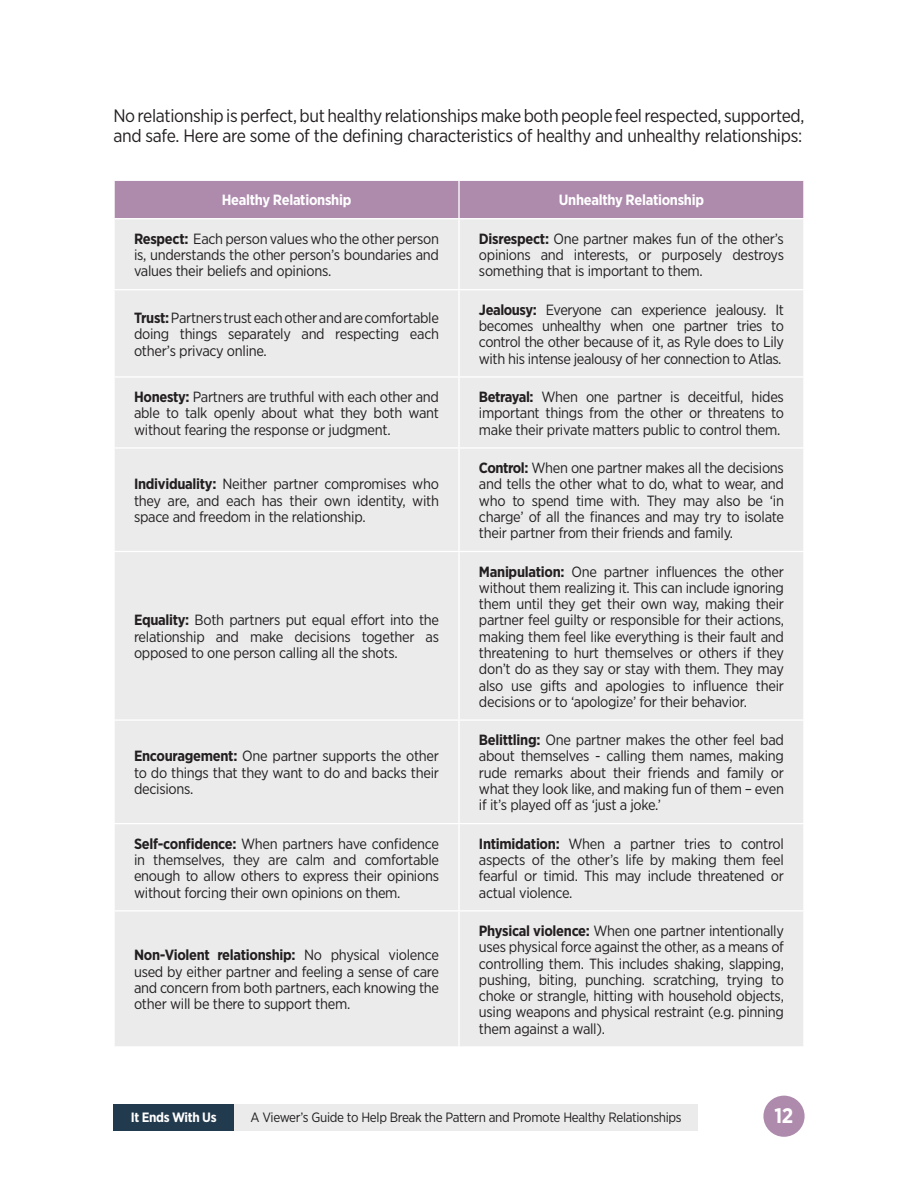
<style>
.page{position:relative;width:918px;height:1188px;background:#fff}
.page>*{position:absolute;margin:0;border:0;box-sizing:border-box;transform-origin:0 0}
.t1{font:700 21px "Gotham Narrow";color:#fff}
.t2{font:18px/19.5px "Gotham Narrow";letter-spacing:-.02em;color:#231f20}
.t3{font:14.85px/16.2px "Gotham Narrow";letter-spacing:-.02em;color:#231f20;text-align:justify}
.t4{font:700 14.85px "Gotham Narrow";letter-spacing:-.02em;color:#fff}
.t5{font:13.5px "Gotham Narrow";letter-spacing:-.025em;color:#231f20}
.t6{font:700 13.5px "Gotham Narrow";letter-spacing:-.025em;color:#fff}
.s1{font-weight:700}
</style>
<div class="page">
<div style="left:763px;top:1096px;width:42px;height:41px;background:#ae8bad;border-radius:50%"></div>
<div style="left:234px;top:1104px;width:464px;height:27px;background:#ebebeb"></div>
<div style="left:113px;top:1104px;width:121px;height:27px;background:#223a4d"></div>
<div style="left:115px;top:181px;width:688px;height:37px;background:#ae8bad"></div>
<div style="left:114px;top:219px;width:345px;height:71px;background:#ebebec"></div>
<div style="left:459px;top:219px;width:345px;height:71px;background:#ebebec"></div>
<div style="left:115px;top:290px;width:343px;height:429px;background:#ebebec"></div>
<div style="left:460px;top:290px;width:343px;height:429px;background:#ebebec"></div>
<div style="left:114px;top:720px;width:345px;height:104px;background:#ebebec"></div>
<div style="left:459px;top:720px;width:345px;height:104px;background:#ebebec"></div>
<div style="left:114px;top:824px;width:345px;height:87px;background:#ebebec"></div>
<div style="left:459px;top:824px;width:345px;height:87px;background:#ebebec"></div>
<div style="left:114px;top:911px;width:345px;height:136px;background:#ebebec"></div>
<div style="left:459px;top:911px;width:345px;height:136px;background:#ebebec"></div>
<hr style="left:113px;top:219px;width:2px;height:70px;background:#fff">
<hr style="left:458px;top:219px;width:2px;height:70px;background:#fff">
<hr style="left:458px;top:181px;width:2px;height:37px;background:#fff">
<hr style="left:113px;top:721px;width:2px;height:102px;background:#fff">
<hr style="left:458px;top:721px;width:2px;height:102px;background:#fff">
<hr style="left:113px;top:824px;width:2px;height:86px;background:#fff">
<hr style="left:458px;top:824px;width:2px;height:86px;background:#fff">
<hr style="left:113px;top:912px;width:2px;height:134px;background:#fff">
<hr style="left:458px;top:912px;width:2px;height:134px;background:#fff">
<hr style="left:113px;top:289px;width:346px;height:1px;background:#fff">
<hr style="left:459px;top:289px;width:346px;height:1px;background:#fff">
<hr style="left:803px;top:721px;width:2px;height:102px;background:#fff">
<hr style="left:803px;top:824px;width:2px;height:86px;background:#fff">
<hr style="left:803px;top:912px;width:2px;height:134px;background:#fff">
<hr style="left:113px;top:376px;width:346px;height:2px;background:#fff">
<hr style="left:459px;top:376px;width:346px;height:2px;background:#fff">
<hr style="left:113px;top:447px;width:346px;height:2px;background:#fff">
<hr style="left:459px;top:447px;width:346px;height:2px;background:#fff">
<hr style="left:113px;top:551px;width:346px;height:1px;background:#fff">
<hr style="left:459px;top:551px;width:346px;height:1px;background:#fff">
<hr style="left:113px;top:719px;width:346px;height:2px;background:#fff">
<hr style="left:459px;top:719px;width:346px;height:2px;background:#fff">
<hr style="left:113px;top:823px;width:346px;height:1px;background:#fff">
<hr style="left:459px;top:823px;width:346px;height:1px;background:#fff">
<hr style="left:113px;top:910px;width:346px;height:2px;background:#fff">
<hr style="left:459px;top:910px;width:346px;height:2px;background:#fff">
<hr style="left:113px;top:1046px;width:346px;height:2px;background:#fff">
<hr style="left:459px;top:1046px;width:346px;height:2px;background:#fff">
<hr style="left:803px;top:219px;width:2px;height:70px;background:#fff">
<p class="t2" style="left:113px;top:106px;width:693px">No relationship is perfect, but healthy relationships make both people feel respected, supported, and safe. Here are some of the defining characteristics of healthy and unhealthy relationships:</p>
<p class="t4" style="left:222px;top:191px;width:131px">Healthy Relationship</p>
<p class="t4" style="left:559px;top:191px;width:147px">Unhealthy Relationship</p>
<p class="t3" style="left:134px;top:230px;width:307px"><span class="s1">Respect:</span> Each person values who the other person is, understands the other person’s boundaries and values their beliefs and opinions.</p>
<p class="t3" style="left:479px;top:230px;width:307px"><span class="s1">Disrespect:</span> One partner makes fun of the other’s opinions and interests, or purposely destroys something that is important to them.</p>
<p class="t3" style="left:134px;top:309px;width:307px"><span class="s1">Trust:</span> Partners trust each other and are comfortable doing things separately and respecting each other’s privacy online.</p>
<p class="t3" style="left:479px;top:301px;width:307px"><span class="s1">Jealousy:</span> Everyone can experience jealousy. It becomes unhealthy when one partner tries to control the other because of it, as Ryle does to Lily with his intense jealousy of her connection to Atlas.</p>
<p class="t3" style="left:134px;top:388px;width:307px"><span class="s1">Honesty:</span> Partners are truthful with each other and able to talk openly about what they both want without fearing the response or judgment.</p>
<p class="t3" style="left:479px;top:388px;width:307px"><span class="s1">Betrayal:</span> When one partner is deceitful, hides important things from the other or threatens to make their private matters public to control them.</p>
<p class="t3" style="left:134px;top:476px;width:306px"><span class="s1">Individuality:</span> Neither partner compromises who they are, and each has their own identity, with space and freedom in the relationship.</p>
<p class="t3" style="left:134px;top:612px;width:307px"><span class="s1">Equality:</span> Both partners put equal effort into the relationship and make decisions together as opposed to one person calling all the shots.</p>
<p class="t3" style="left:134px;top:748px;width:307px"><span class="s1">Encouragement:</span> One partner supports the other to do things that they want to do and backs their decisions.</p>
<p class="t3" style="left:479px;top:459px;width:307px"><span class="s1">Control:</span> When one partner makes all the decisions and tells the other what to do, what to wear, and who to spend time with. They may also be ‘in charge’ of all the finances and may try to isolate their partner from their friends and family.</p>
<p class="t3" style="left:479px;top:563px;width:307px"><span class="s1">Manipulation:</span> One partner influences the other without them realizing it. This can include ignoring them until they get their own way, making their partner feel guilty or responsible for their actions, making them feel like everything is their fault and threatening to hurt themselves or others if they don’t do as they say or stay with them. They may also use gifts and apologies to influence their decisions or to ‘apologize’ for their behavior.</p>
<p class="t3" style="left:479px;top:732px;width:307px"><span class="s1">Belittling:</span> One partner makes the other feel bad about themselves - calling them names, making rude remarks about their friends and family or what they look like, and making fun of them – even if it’s played off as ‘just a joke.’</p>
<p class="t3" style="left:134px;top:835px;width:307px"><span class="s1">Self-confidence:</span> When partners have confidence in themselves, they are calm and comfortable enough to allow others to express their opinions without forcing their own opinions on them.</p>
<p class="t3" style="left:479px;top:835px;width:307px"><span class="s1">Intimidation:</span> When a partner tries to control aspects of the other’s life by making them feel fearful or timid. This may include threatened or actual violence.</p>
<p class="t3" style="left:134px;top:947px;width:307px"><span class="s1">Non-Violent relationship:</span> No physical violence used by either partner and feeling a sense of care and concern from both partners, each knowing the other will be there to support them.</p>
<p class="t3" style="left:479px;top:922px;width:307px"><span class="s1">Physical violence:</span> When one partner intentionally uses physical force against the other, as a means of controlling them. This includes shaking, slapping, pushing, biting, punching. scratching, trying to choke or strangle, hitting with household objects, using weapons and physical restraint (e.g. pinning them against a wall).</p>
<p class="t6" style="left:131px;top:1109px;width:87px">It Ends With Us</p>
<p class="t5" style="left:251px;top:1109px;width:433px">A Viewer’s Guide to Help Break the Pattern and Promote Healthy Relationships</p>
<h1 class="t1" style="left:775px;top:1102px;width:20px">12</h1>
</div>
